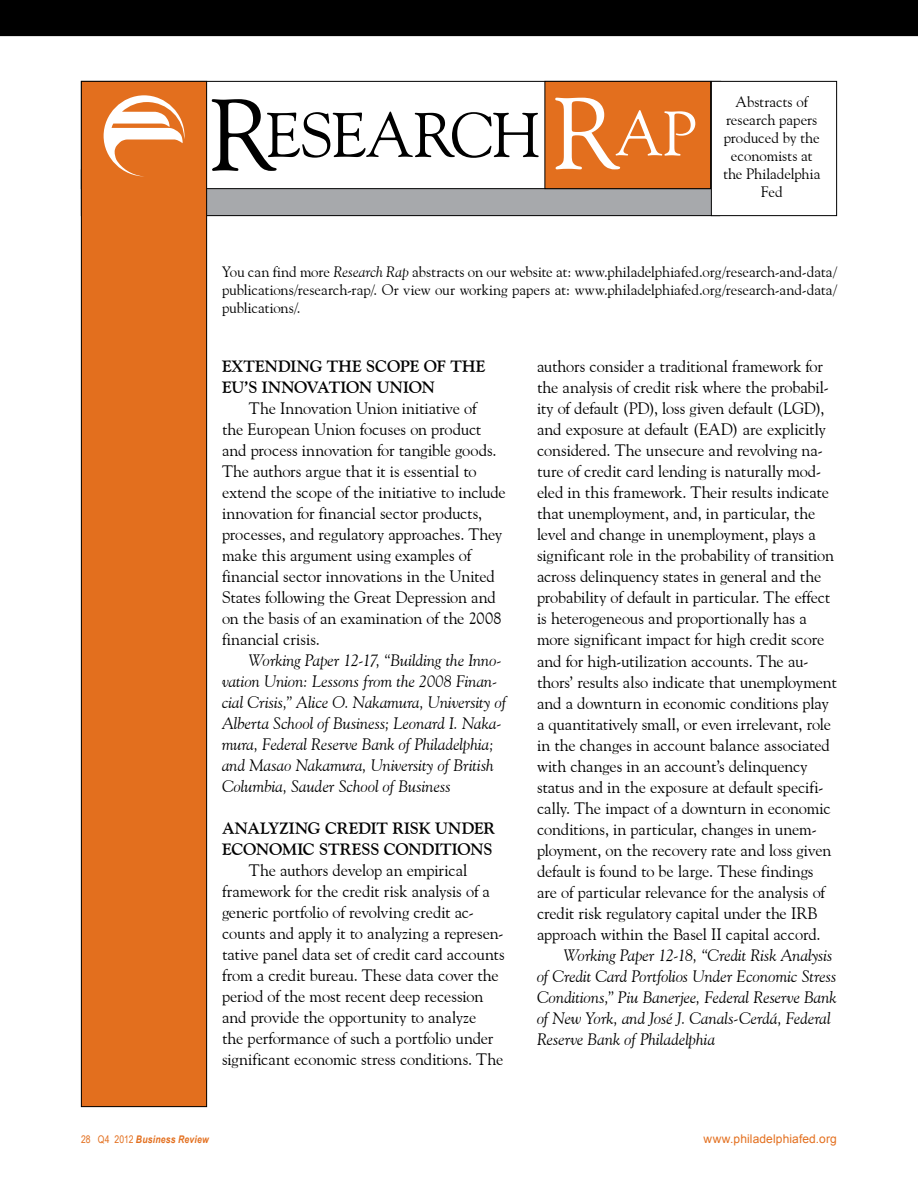
<style>
.page{position:relative;width:918px;height:1188px;background:#fff}
.page>*{position:absolute;margin:0;border:0;box-sizing:border-box;transform-origin:0 0}
.t1{font:102px "Goudy Old Style BT";color:#000}
.t2{font:63px "Goudy Old Style BT";letter-spacing:-.015em;color:#000}
.t3{font:16.5px/21px "Goudy Old Style BT";letter-spacing:-.01em;color:#000}
.t4{font:italic 16.5px/21px "Goudy Old Style BT";color:#000}
.t5{font:700 16.5px/21px "Goudy Old Style BT";letter-spacing:-.005em;color:#000}
.t6{font:15px/18px "Goudy Old Style BT";letter-spacing:-.005em;color:#000;text-align:justify}
.t7{font:12px "Arial";letter-spacing:.01em;color:#e36f1e}
.t8{font:italic 700 10.5px "Arial Narrow";letter-spacing:.02em;color:#e36f1e}
.s1{font-size:102px;color:#fff}
.s2{color:#fff}
.s3{font-style:italic}
.s4{font-weight:400;font-style:normal}
</style>
<div class="page">
<div style="left:0;top:0;width:918px;height:36px;background:#000"></div>
<div style="left:81px;top:170px;width:639px;height:46px;background:#a7a9ac"></div>
<div style="left:81px;top:170px;width:639px;height:46px;border:1px solid #000"></div>
<div style="left:81px;top:81px;width:640px;height:108px;background:#fff"></div>
<div style="left:81px;top:81px;width:126px;height:1026px;background:#e36f1e"></div>
<div style="left:81px;top:81px;width:126px;height:1026px;border:1px solid #000"></div>
<div style="left:711px;top:81px;width:126px;height:135px;background:#fff"></div>
<div style="left:711px;top:81px;width:126px;height:135px;border:1px solid #000"></div>
<div style="left:545px;top:81px;width:166px;height:108px;background:#e36f1e"></div>
<div style="left:544px;top:81px;width:167px;height:108px;border:1px solid #000"></div>
<svg style="left:104px;top:95px;width:80px;height:81px"></svg>
<h2 class="t2" style="left:266px;top:96px;width:433px">ESEARCH <span class="s1">R</span><span class="s2">AP</span></h2>
<h1 class="t1" style="left:208px;top:72px;width:67px">R</h1>
<p class="t6" style="left:723px;top:92px;width:99px;text-align:center">Abstracts of research papers produced by the economists at the Philadelphia</p>
<p class="t6" style="left:761px;top:182px;width:23px">Fed</p>
<p class="t6" style="left:222px;top:262px;width:616px">You can find more <span class="s3">Research Rap</span> abstracts on our website at: www.philadelphiafed.org/research-and-data/ publications/research-rap/. Or view our working papers at: www.philadelphiafed.org/research-and-data/ publications/.</p>
<p class="t5" style="left:222px;top:355px;width:265px">EXTENDING THE SCOPE OF THE<br>EU’S INNOVATION UNION</p>
<p class="t3" style="left:222px;top:397px;width:285px;text-indent:27px">The Innovation Union initiative of<br>the European Union focuses on product and process innovation for tangible goods.<br>The authors argue that it is essential to extend the scope of the initiative to include innovation for financial sector products, processes, and regulatory approaches. They make this argument using examples of financial sector innovations in the United States following the Great Depression and on the basis of an examination of the 2008 financial crisis.</p>
<p class="t4" style="left:222px;top:649px;width:286px;text-indent:27px">Working Paper 12-17, “Building the Inno&shy;vation Union: Lessons from the 2008 Finan&shy;cial Crisis,” Alice O. Nakamura, University of Alberta School of Business; Leonard I. Naka&shy;mura, Federal Reserve Bank of Philadelphia; and Masao Nakamura, University of British Columbia, Sauder School of Business</p>
<p class="t5" style="left:222px;top:817px;width:275px">ANALYZING CREDIT RISK UNDER<br>ECONOMIC STRESS CONDITIONS</p>
<p class="t3" style="left:222px;top:859px;width:284px;text-indent:27px">The authors develop an empirical framework for the credit risk analysis of a generic portfolio of revolving credit ac&shy;counts and apply it to analyzing a represen&shy;tative panel data set of credit card accounts from a credit bureau. These data cover the period of the most recent deep recession and provide the opportunity to analyze<br>the performance of such a portfolio under significant economic stress conditions. The</p>
<p class="t3" style="left:537px;top:356px;width:301px">authors consider a traditional framework for the analysis of credit risk where the probabil&shy;ity of default (PD), loss given default (LGD), and exposure at default (EAD) are explicitly considered. The unsecure and revolving na&shy;ture of credit card lending is naturally mod&shy;eled in this framework. Their results indicate that unemployment, and, in particular, the level and change in unemployment, plays a significant role in the probability of transition across delinquency states in general and the probability of default in particular. The effect is heterogeneous and proportionally has a more significant impact for high credit score and for high-utilization accounts. The au&shy;thors’ results also indicate that unemployment and a downturn in economic conditions play a quantitatively small, or even irrelevant, role in the changes in account balance associated with changes in an account’s delinquency status and in the exposure at default specifi&shy;cally. The impact of a downturn in economic conditions, in particular, changes in unem&shy;ployment, on the recovery rate and loss given default is found to be large. These findings are of particular relevance for the analysis of credit risk regulatory capital under the IRB approach within the Basel II capital accord.</p>
<p class="t4" style="left:537px;top:944px;width:301px;text-indent:27px">Working Paper 12-18, “Credit Risk Analysis of Credit Card Portfolios Under Economic Stress Conditions,” Piu Banerjee, Federal Reserve Bank of New York, and José J. Canals-Cerdá, Federal Reserve Bank of Philadelphia</p>
<p class="t8" style="left:81px;top:1131px;width:129px"><span class="s4">28 Q4 2012</span> Business Review</p>
<p class="t7" style="left:703px;top:1131px;width:135px">www.philadelphiafed.org</p>
</div>
